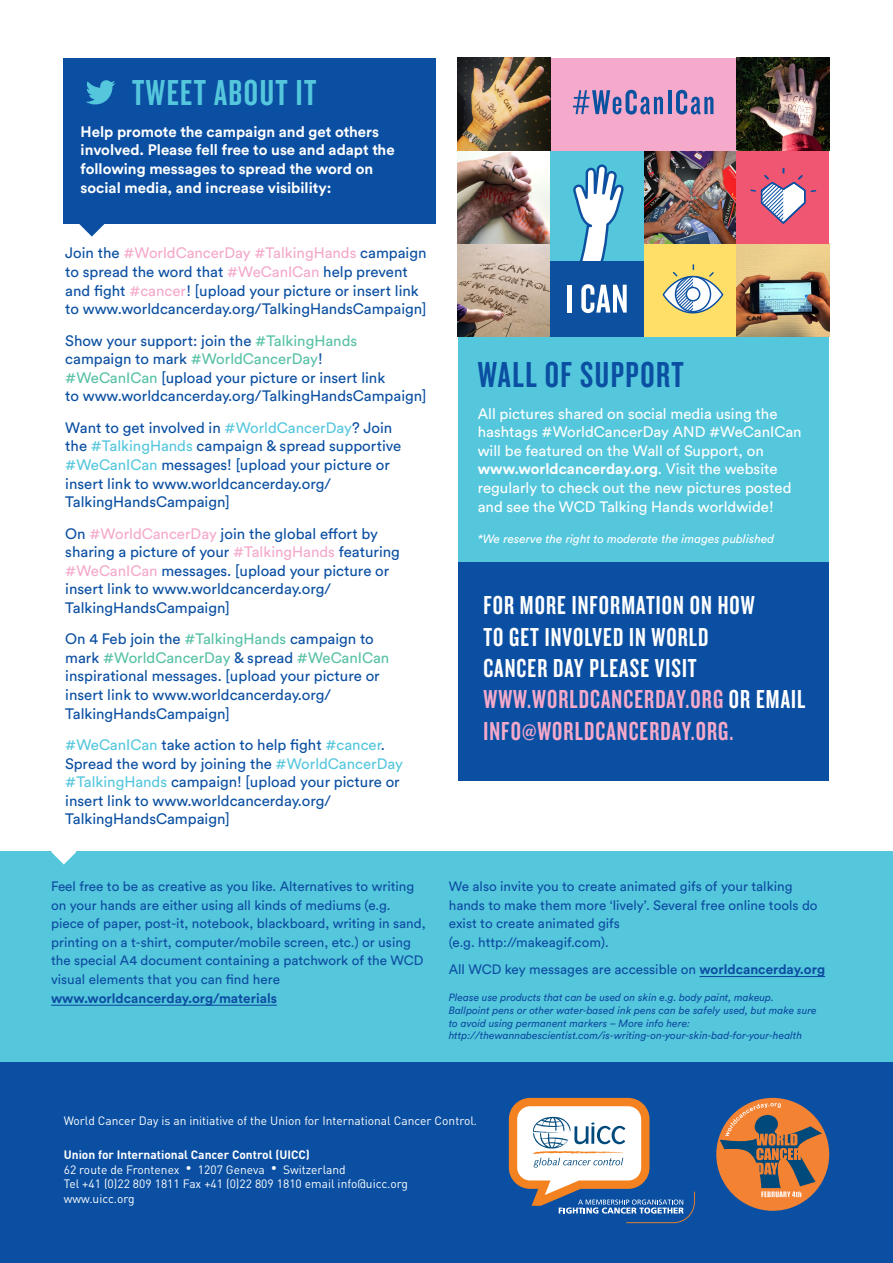
<style>
.page{position:relative;width:893px;height:1263px;background:#fff}
.page>*{position:absolute;margin:0;border:0;box-sizing:border-box;transform-origin:0 0}
.t1{font:37.5px "Knockout HTF48 Featherweight";letter-spacing:.04em;color:#0a4fa2}
.t2{font:37.5px "Knockout HTF48 Featherweight";letter-spacing:.04em;color:#55c7dd}
.t3{font:27px/31.3px "Knockout HTF48 Featherweight";letter-spacing:.04em;color:#fff}
.t4{font:15px/18.6px "Circular Std";color:#0a4fa2}
.t5{font:15px/18.6px "Circular Std";color:#fff}
.t6{font:700 15px/18.6px "Circular Std";color:#fff}
.t7{font:13.5px/18.6px "Circular Std";color:#0d4da1}
.t8{font:700 13.5px "Circular Std";color:#0d4da1}
.t9{font:12px/14.4px "DIN Pro";color:#fff}
.t10{font:italic 12px "Circular Std";color:#fff}
.t11{font:700 12px "DIN Pro";color:#fff}
.t12{font:italic 10.5px/12.6px "Circular Std";color:#0d4da1}
.s1{color:#f5a9cb}
.s2{color:#58c1a6}
.s3{color:#55c7dd}
.s4{font-weight:700}
</style>
<div class="page">
<div style="left:458px;top:333px;width:370px;height:229px;background:#55c7dd"></div>
<div style="left:0;top:1062px;width:893px;height:201px;background:#0a4fa2"></div>
<svg style="left:509px;top:1098px;width:186px;height:125px"></svg>
<svg style="left:716px;top:1098px;width:113px;height:113px"></svg>
<div style="left:458px;top:562px;width:370px;height:219px;background:#0a4fa2"></div>
<img style="left:458px;top:244px;width:93px;height:92px">
<img style="left:458px;top:151px;width:93px;height:93px">
<img style="left:458px;top:58px;width:93px;height:93px">
<div style="left:551px;top:58px;width:92px;height:93px;background:#f5a9cb"></div>
<div style="left:643px;top:244px;width:93px;height:92px;background:#ffdf68"></div>
<img style="left:644px;top:151px;width:92px;height:93px">
<div style="left:643px;top:58px;width:93px;height:93px;background:#f5a9cb"></div>
<img style="left:736px;top:244px;width:93px;height:92px">
<div style="left:736px;top:151px;width:93px;height:93px;background:#f05671"></div>
<img style="left:736px;top:58px;width:93px;height:93px">
<svg style="left:662px;top:265px;width:62px;height:49px"></svg>
<svg style="left:573px;top:90px;width:90px;height:25px"></svg>
<hr style="left:668px;top:90px;width:3px;height:24px;background:#0a52a0">
<svg style="left:676px;top:90px;width:37px;height:25px"></svg>
<svg style="left:750px;top:169px;width:67px;height:55px"></svg>
<div style="left:551px;top:151px;width:93px;height:111px;background:#55c7dd"></div>
<svg style="left:573px;top:164px;width:51px;height:97px"></svg>
<div style="left:551px;top:261px;width:93px;height:75px;background:#0d509f"></div>
<hr style="left:567px;top:285px;width:4px;height:28px;background:#fff">
<svg style="left:581px;top:284px;width:46px;height:29px"></svg>
<div style="left:64px;top:59px;width:372px;height:165px;background:#0a4fa2"></div>
<svg style="left:79px;top:224px;width:26px;height:13px"></svg>
<svg style="left:86px;top:80px;width:29px;height:24px"></svg>
<div style="left:0;top:852px;width:893px;height:210px;background:#55c7dd"></div>
<hr style="left:51px;top:1005px;width:226px;height:1px;background:#0d4da1">
<hr style="left:699px;top:976px;width:126px;height:1px;background:#0d4da1">
<svg style="left:51px;top:851px;width:26px;height:13px"></svg>
<h1 class="t2" style="left:132px;top:74px;width:186px">TWEET ABOUT IT</h1>
<p class="t6" style="left:81px;top:122px;width:316px">Help promote the campaign and get others involved. Please fell free to use and adapt the following messages to spread the word on social media, and increase visibility:</p>
<p class="t4" style="left:65px;top:244px;width:363px">Join the <span class="s1">#WorldCancerDay #TalkingHands</span> campaign to spread the word that <span class="s1">#WeCanICan</span> help prevent and fight <span class="s1">#cancer</span>! [upload your picture or insert link to www.worldcancerday.org/TalkingHandsCampaign]</p>
<p class="t4" style="left:65px;top:331px;width:363px">Show your support: join the <span class="s2">#TalkingHands </span>campaign to mark <span class="s2">#WorldCancerDay</span>!<br><span class="s2">#WeCanICan</span> [upload your picture or insert link<br>to www.worldcancerday.org/TalkingHandsCampaign]</p>
<p class="t4" style="left:65px;top:418px;width:337px">Want to get involved in <span class="s3">#WorldCancerDay</span>? Join the <span class="s3">#TalkingHands</span> campaign &amp; spread supportive <span class="s3">#WeCanICan</span> messages! [upload your picture or insert link to www.worldcancerday.org/ TalkingHandsCampaign]</p>
<p class="t4" style="left:65px;top:524px;width:336px">On <span class="s1">#WorldCancerDay</span> join the global effort by sharing a picture of your <span class="s1">#TalkingHands</span> featuring <span class="s1">#WeCanICan</span> messages. [upload your picture or insert link to www.worldcancerday.org/ TalkingHandsCampaign]</p>
<p class="t4" style="left:65px;top:629px;width:326px">On 4 Feb join the <span class="s2">#TalkingHands</span> campaign to mark <span class="s2">#WorldCancerDay</span> &amp; spread <span class="s2">#WeCanICan </span>inspirational messages. [upload your picture or insert link to www.worldcancerday.org/ TalkingHandsCampaign]</p>
<p class="t4" style="left:65px;top:735px;width:339px"><span class="s3">#WeCanICan</span> take action to help fight <span class="s3">#cancer</span>.<br>Spread the word by joining the <span class="s3">#WorldCancerDay #TalkingHands</span> campaign! [upload your picture or insert link to www.worldcancerday.org/ TalkingHandsCampaign]</p>
<p class="t7" style="left:51px;top:877px;width:376px">Feel free to be as creative as you like. Alternatives to writing on your hands are either using all kinds of mediums (e.g. piece of paper, post-it, notebook, blackboard, writing in sand, printing on a t-shirt, computer/mobile screen, etc.) or using the special A4 document containing a patchwork of the WCD visual elements that you can find here</p>
<p class="t8" style="left:51px;top:989px;width:227px">www.worldcancerday.org/materials</p>
<h1 class="t1" style="left:478px;top:355px;width:208px">WALL OF SUPPORT</h1>
<p class="t5" style="left:478px;top:404px;width:325px">All pictures shared on social media using the hashtags #WorldCancerDay AND #WeCanICan will be featured on the Wall of Support, on <span class="s4">www.worldcancerday.org</span>. Visit the website regularly to check out the new pictures posted and see the WCD Talking Hands worldwide!</p>
<p class="t10" style="left:478px;top:531px;width:298px">*We reserve the right to moderate the images published</p>
<h2 class="t3" style="left:483px;top:590px;width:323px">FOR MORE INFORMATION ON HOW<br>TO GET INVOLVED IN WORLD<br>CANCER DAY PLEASE VISIT<br><span class="s1">WWW.WORLDCANCERDAY.ORG</span> OR EMAIL<br><span class="s1">INFO@WORLDCANCERDAY.ORG.</span></h2>
<p class="t7" style="left:449px;top:877px;width:370px">We also invite you to create animated gifs of your talking hands to make them more ‘lively’. Several free online tools do exist to create animated gifs<br>(e.g. http://makeagif.com).</p>
<p class="t7" style="left:449px;top:960px;width:378px">All WCD key messages are accessible on <span class="s4">worldcancerday.org</span></p>
<p class="t12" style="left:449px;top:991px;width:369px">Please use products that can be used on skin e.g. body paint, makeup.<br>Ballpoint pens or other water-based ink pens can be safely used, but make sure to avoid using permanent markers – More info here: http://thewannabescientist.com/is-writing-on-your-skin-bad-for-your-health</p>
<p class="t9" style="left:64px;top:1112px;width:415px">World Cancer Day is an initiative of the Union for International Cancer Control.</p>
<p class="t11" style="left:64px;top:1145px;width:248px">Union for International Cancer Control (UICC)</p>
<p class="t9" style="left:64px;top:1161px;width:346px">62 route de Frontenex • 1207 Geneva • Switzerland<br>Tel +41 (0)22 809 1811 Fax +41 (0)22 809 1810 email info@uicc.org www.uicc.org</p>
</div>
